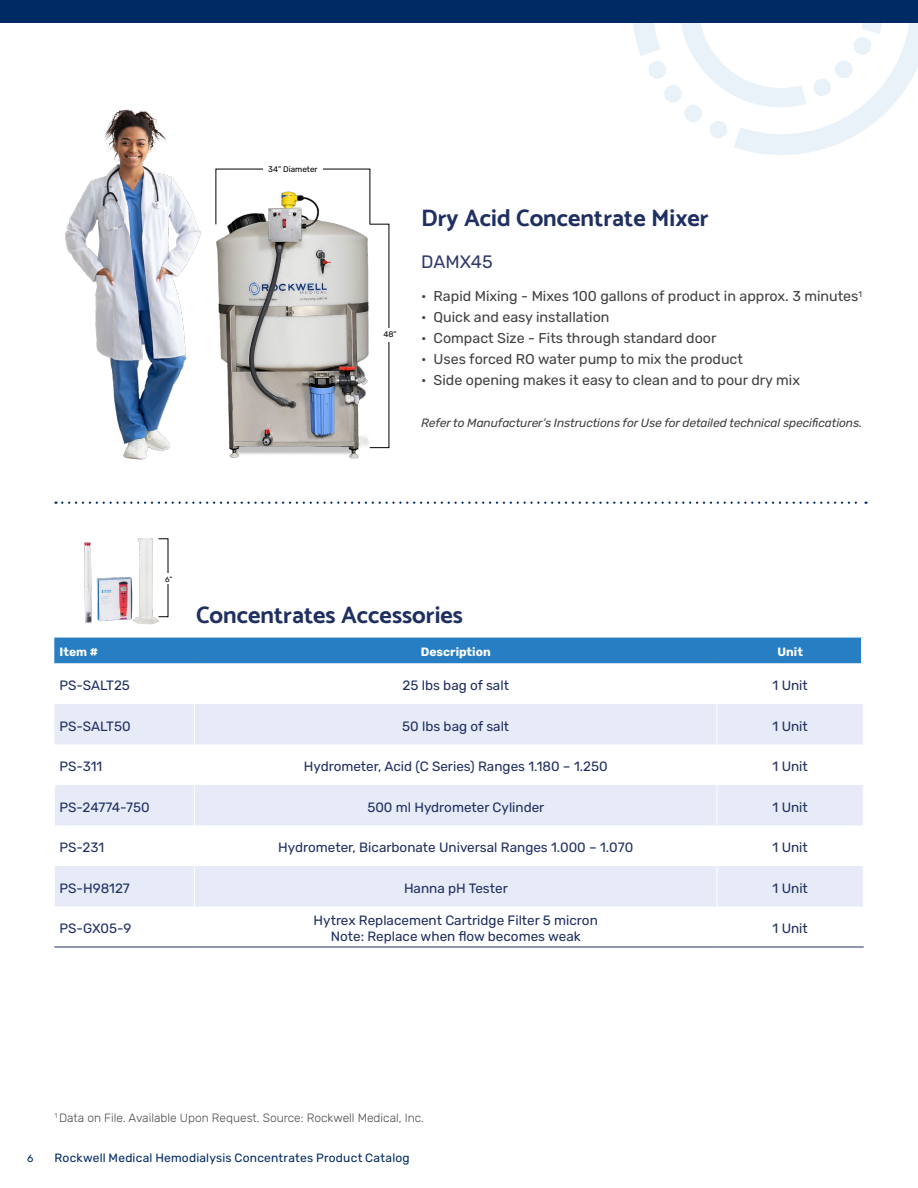
<style>
.page{position:relative;width:918px;height:1188px;background:#fff}
.page>*{position:absolute;margin:0;border:0;box-sizing:border-box;transform-origin:0 0}
.t1{font:700 24px "Catamaran";color:#1f2f61}
.t2{font:18px "Rubik";color:#323c6a}
.t3{font:14.25px "Rubik";color:#414042}
.t4{font:13.5px/16.2px "Rubik";color:#1f2f61;text-align:center}
.t5{font:italic 12px "Rubik";letter-spacing:-.01em;color:#414042}
.t6{font:300 12px "Rubik";color:#4d4d4f}
.t7{font:12px "Rubik";letter-spacing:.015em;color:#002a64}
.t8{font:700 12px "Rubik";color:#fff}
.t9{font:10.5px "Rubik";color:#002a64}
.t10{font:8.1px "Rubik";color:#000}
.t11{font:7.5px "Rubik";color:#000}
</style>
<div class="page">
<div style="left:0;top:0;width:918px;height:23px;background:#002a64"></div>
<svg style="left:633px;top:23px;width:285px;height:132px"></svg>
<img style="left:227px;top:168px;width:163px;height:291px">
<img style="left:68px;top:538px;width:96px;height:100px">
<div style="left:54px;top:638px;width:807px;height:25px;background:#277ec2"></div>
<svg style="left:54px;top:663px;width:809px;height:284px"></svg>
<svg style="left:54px;top:704px;width:809px;height:202px;fill:#e6ebf7"></svg>
<hr style="left:194px;top:663px;width:1px;height:41px;background:#fff">
<hr style="left:717px;top:663px;width:1px;height:41px;background:#fff">
<hr style="left:194px;top:744px;width:1px;height:41px;background:#fff">
<hr style="left:717px;top:744px;width:1px;height:41px;background:#fff">
<hr style="left:194px;top:906px;width:1px;height:41px;background:#fff">
<hr style="left:717px;top:906px;width:1px;height:41px;background:#fff">
<hr style="left:54px;top:947px;width:140px;height:1px;background:#1f2f61">
<hr style="left:194px;top:947px;width:523px;height:1px;background:#1f2f61">
<hr style="left:717px;top:947px;width:147px;height:1px;background:#1f2f61">
<hr style="left:194px;top:704px;width:1px;height:40px;background:#fff">
<hr style="left:717px;top:704px;width:1px;height:40px;background:#fff">
<hr style="left:54px;top:785px;width:1px;height:40px;background:#fff">
<hr style="left:54px;top:825px;width:1px;height:41px;background:#fff">
<hr style="left:54px;top:866px;width:1px;height:40px;background:#fff">
<hr style="left:194px;top:785px;width:1px;height:40px;background:#fff">
<hr style="left:717px;top:785px;width:1px;height:40px;background:#fff">
<hr style="left:194px;top:825px;width:1px;height:41px;background:#fff">
<hr style="left:717px;top:825px;width:1px;height:41px;background:#fff">
<hr style="left:194px;top:866px;width:1px;height:40px;background:#fff">
<hr style="left:717px;top:866px;width:1px;height:40px;background:#fff">
<svg style="left:56px;top:502px;width:811px;height:2px"></svg>
<div style="left:263px;top:164px;width:59px;height:10px;background:#fff"></div>
<div style="left:380px;top:328px;width:17px;height:14px;background:#fff"></div>
<img style="left:65px;top:109px;width:162px;height:351px">
<div style="left:162px;top:573px;width:12px;height:11px;background:#fff"></div>
<p class="t10" style="left:268px;top:165px;width:51px">34” Diameter</p>
<p class="t10" style="left:383px;top:330px;width:15px">48”</p>
<h1 class="t1" style="left:421px;top:200px;width:289px">Dry Acid Concentrate Mixer</h1>
<h2 class="t2" style="left:421px;top:252px;width:73px">DAMX45</h2>
<p class="t3" style="left:421px;top:288px;width:442px">• Rapid Mixing - Mixes 100 gallons of product in approx. 3 minutes<sup>1</sup></p>
<p class="t3" style="left:421px;top:309px;width:190px">• Quick and easy installation</p>
<p class="t3" style="left:421px;top:330px;width:297px">• Compact Size - Fits through standard door</p>
<p class="t3" style="left:421px;top:351px;width:323px">• Uses forced RO water pump to mix the product</p>
<p class="t3" style="left:421px;top:372px;width:380px">• Side opening makes it easy to clean and to pour dry mix</p>
<p class="t5" style="left:421px;top:417px;width:442px">Refer to Manufacturer’s Instructions for Use for detailed technical specifications.</p>
<p class="t11" style="left:165px;top:575px;width:9px">6”</p>
<h1 class="t1" style="left:196px;top:596px;width:268px">Concentrates Accessories</h1>
<p class="t8" style="left:60px;top:645px;width:40px">Item #</p>
<p class="t8" style="left:421px;top:645px;width:71px">Description</p>
<p class="t8" style="left:778px;top:645px;width:27px">Unit</p>
<p class="t4" style="left:60px;top:678px;width:72px">PS-SALT25</p>
<p class="t4" style="left:403px;top:678px;width:108px">25 lbs bag of salt</p>
<p class="t4" style="left:773px;top:678px;width:37px">1 Unit</p>
<p class="t4" style="left:60px;top:718px;width:72px">PS-SALT50</p>
<p class="t4" style="left:402px;top:718px;width:109px">50 lbs bag of salt</p>
<p class="t4" style="left:773px;top:718px;width:37px">1 Unit</p>
<p class="t4" style="left:60px;top:759px;width:44px">PS-311</p>
<p class="t4" style="left:304px;top:759px;width:305px">Hydrometer, Acid (C Series) Ranges 1.180 – 1.250</p>
<p class="t4" style="left:773px;top:759px;width:37px">1 Unit</p>
<p class="t4" style="left:60px;top:799px;width:91px">PS-24774-750</p>
<p class="t4" style="left:367px;top:799px;width:179px">500 ml Hydrometer Cylinder</p>
<p class="t4" style="left:773px;top:799px;width:37px">1 Unit</p>
<p class="t4" style="left:60px;top:840px;width:46px">PS-231</p>
<p class="t4" style="left:278px;top:840px;width:357px">Hydrometer, Bicarbonate Universal Ranges 1.000 – 1.070</p>
<p class="t4" style="left:773px;top:840px;width:37px">1 Unit</p>
<p class="t4" style="left:60px;top:880px;width:72px">PS-H98127</p>
<p class="t4" style="left:404px;top:880px;width:105px">Hanna pH Tester</p>
<p class="t4" style="left:773px;top:880px;width:37px">1 Unit</p>
<p class="t4" style="left:60px;top:921px;width:73px">PS-GX05-9</p>
<p class="t4" style="left:314px;top:913px;width:286px">Hytrex Replacement Cartridge Filter 5 micron<br>Note: Replace when flow becomes weak</p>
<p class="t4" style="left:773px;top:921px;width:37px">1 Unit</p>
<p class="t6" style="left:54px;top:1111px;width:371px"><sup>1</sup> Data on File. Available Upon Request. Source: Rockwell Medical, Inc.</p>
<p class="t9" style="left:27px;top:1153px;width:8px">6</p>
<p class="t7" style="left:55px;top:1151px;width:357px">Rockwell Medical Hemodialysis Concentrates Product Catalog</p>
</div>
